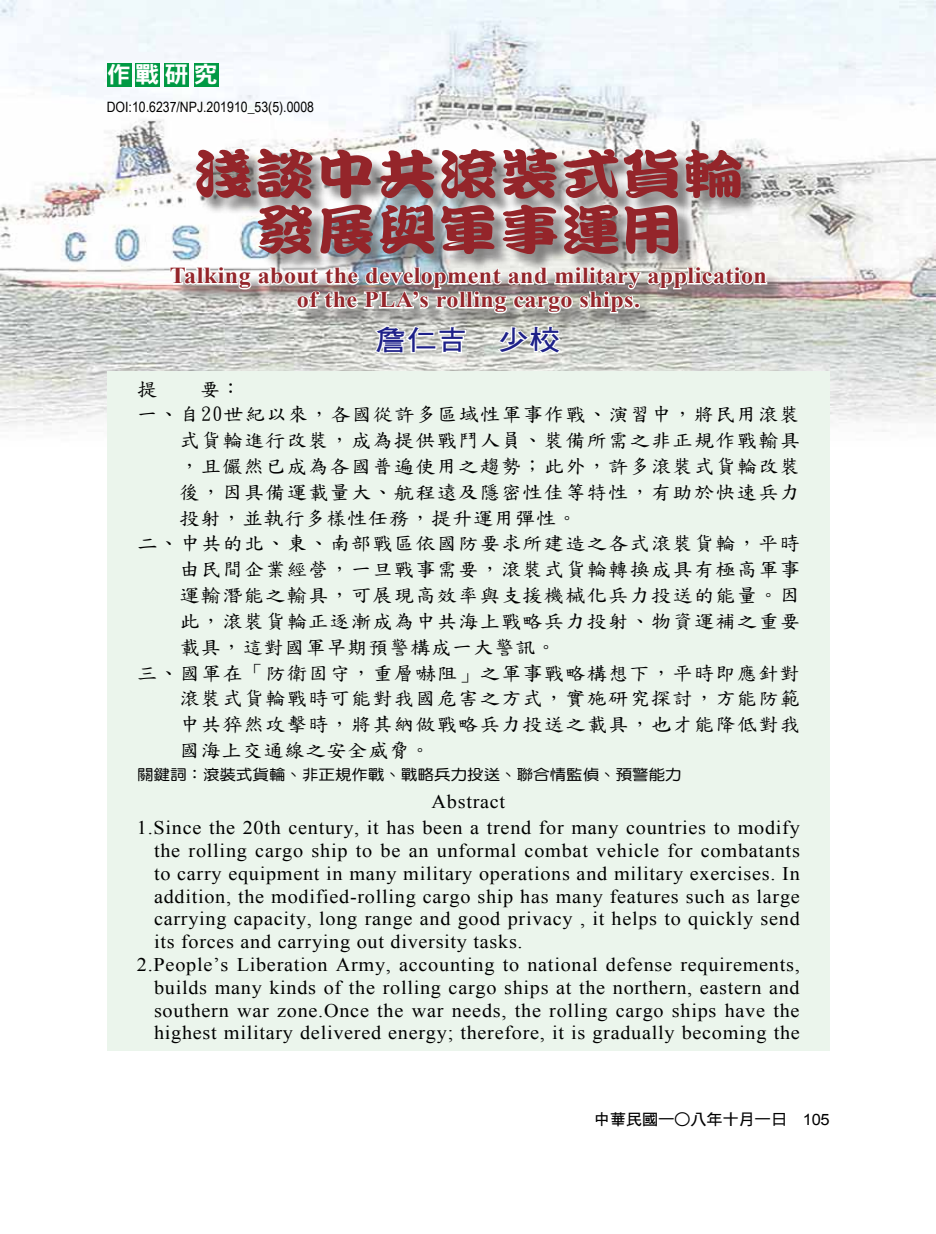
<style>
.page{position:relative;width:936px;height:1234px;background:#fff}
.page>*{position:absolute;margin:0;border:0;box-sizing:border-box;transform-origin:0 0}
.t1{font:54px/55.5px "DF Kan Ting Liu XB HK BF";letter-spacing:.02em;color:#94252a;text-align:center;scale:1.11 1}
.t2{font:27.75px "DF Hei Bd HK BF";color:#1d2088;scale:1.11 1}
.t3{font:700 22.8px/24px "Times New Roman";letter-spacing:.02em;color:#94252a;text-align:center;scale:1.05 1}
.t4{font:22.8px "DFN Hei XB HK BF";color:#fff;scale:1.05 1}
.t5{font:19.2px/25.8px "Times New Roman";letter-spacing:.035em;color:#000;text-align:center;scale:1.05 1}
.t6{font:19.2px "DF Kai Shu SB Estd BF";letter-spacing:.06em;color:#000;scale:1.05 1}
.t7{font:19.2px "DF Kai Shu SB Estd BF";letter-spacing:.035em;color:#000;scale:1.05 1}
.t8{font:15.6px "DF Hei Bd HK BF";letter-spacing:-.025em;color:#000;scale:1.05 1}
.t9{font:14.85px "DF Yuan Md HK BF";color:#000;scale:1.11 1}
.t10{font:14.25px "Arial Narrow";color:#000;scale:1.05 1}
.s1{font-family:"DFN Hei XB HK BF"}
.s2{font-family:"Arial"}
</style>
<div class="page">
<img style="left:1px;top:0;width:934px;height:446px">
<div style="left:172px;top:151px;width:612px;height:180px;background:#595757;opacity:.75"></div>
<svg style="left:169px;top:257px;width:599px;height:58px"></svg>
<div style="left:107px;top:63px;width:24px;height:23px;background:#094"></div>
<div style="left:135px;top:63px;width:25px;height:23px;background:#094"></div>
<div style="left:164px;top:63px;width:25px;height:23px;background:#094"></div>
<div style="left:194px;top:63px;width:24px;height:23px;background:#094"></div>
<div style="left:107px;top:371px;width:722px;height:679px;background:#ebf5ec"></div>
<svg style="left:372px;top:324px;width:95px;height:31px"></svg>
<svg style="left:495px;top:323px;width:67px;height:32px"></svg>
<p class="t4" style="left:107px;top:63px;width:107px">作戰研究</p>
<p class="t10" style="left:107px;top:96px;width:199px">DOI:10.6237/NPJ.201910_53(5).0008</p>
<h1 class="t1" style="left:193px;top:146px;width:497px">淺談中共滾裝式貨輪發展與軍事運用</h1>
<p class="t3" style="left:170px;top:263px;width:570px">Talking about the development and military application of the PLA’s rolling cargo ships.</p>
<h2 class="t2" style="left:375px;top:326px;width:168px">詹仁吉　少校</h2>
<p class="t6" style="left:137px;top:379px;width:101px">提　　要：</p>
<p class="t6" style="left:137px;top:405px;width:632px">一、自20世紀以來，各國從許多區域性軍事作戰、演習中，將民用滾裝</p>
<p class="t6" style="left:179px;top:430px;width:592px">式貨輪進行改裝，成為提供戰鬥人員、裝備所需之非正規作戰輸具</p>
<p class="t6" style="left:179px;top:456px;width:592px">，且儼然已成為各國普遍使用之趨勢；此外，許多滾裝式貨輪改裝</p>
<p class="t6" style="left:179px;top:482px;width:592px">後，因具備運載量大、航程遠及隱密性佳等特性，有助於快速兵力</p>
<p class="t7" style="left:179px;top:508px;width:380px">投射，並執行多樣性任務，提升運用彈性。</p>
<p class="t6" style="left:137px;top:534px;width:643px">二、中共的北、東、南部戰區依國防要求所建造之各式滾裝貨輪，平時</p>
<p class="t6" style="left:179px;top:559px;width:592px">由民間企業經營，一旦戰事需要，滾裝式貨輪轉換成具有極高軍事</p>
<p class="t6" style="left:179px;top:585px;width:602px">運輸潛能之輸具，可展現高效率與支援機械化兵力投送的能量。因</p>
<p class="t6" style="left:179px;top:611px;width:592px">此，滾裝貨輪正逐漸成為中共海上戰略兵力投射、物資運補之重要</p>
<p class="t7" style="left:179px;top:637px;width:360px">載具，這對國軍早期預警構成一大警訊。</p>
<p class="t6" style="left:137px;top:663px;width:632px">三、國軍在「防衛固守，重層嚇阻」之軍事戰略構想下，平時即應針對</p>
<p class="t6" style="left:179px;top:688px;width:601px">滾裝式貨輪戰時可能對我國危害之方式，實施研究探討，方能防範</p>
<p class="t6" style="left:179px;top:714px;width:592px">中共猝然攻擊時，將其納做戰略兵力投送之載具，也才能降低對我</p>
<p class="t7" style="left:179px;top:740px;width:240px">國海上交通線之安全威脅。</p>
<p class="t9" style="left:137px;top:766px;width:492px">關鍵詞：滾裝式貨輪、非正規作戰、戰略兵力投送、聯合情監偵、預警能力</p>
<p class="t5" style="left:137px;top:788px;width:632px">Abstract<br>1.Since the 20th century, it has been a trend for many countries to modify</p>
<p class="t5" style="left:154px;top:837px;width:616px">the rolling cargo ship to be an unformal combat vehicle for combatants</p>
<p class="t5" style="left:154px;top:859px;width:616px">to carry equipment in many military operations and military exercises. In</p>
<p class="t5" style="left:154px;top:882px;width:616px">addition, the modified-rolling cargo ship has many features such as large</p>
<p class="t5" style="left:154px;top:905px;width:616px">carrying capacity, long range and good privacy , it helps to quickly send</p>
<p class="t5" style="left:154px;top:928px;width:352px">its forces and carrying out diversity tasks.</p>
<p class="t5" style="left:137px;top:951px;width:632px">2.People’s Liberation Army, accounting to national defense requirements,</p>
<p class="t5" style="left:154px;top:973px;width:616px">builds many kinds of the rolling cargo ships at the northern, eastern and</p>
<p class="t5" style="left:154px;top:996px;width:616px">southern war zone.Once the war needs, the rolling cargo ships have the</p>
<p class="t5" style="left:154px;top:1019px;width:616px">highest military delivered energy; therefore, it is gradually becoming the</p>
<p class="t8" style="left:593px;top:1111px;width:226px">中華民國一<span class="s1">○</span>八年十月一日　<span class="s2">105</span></p>
</div>
